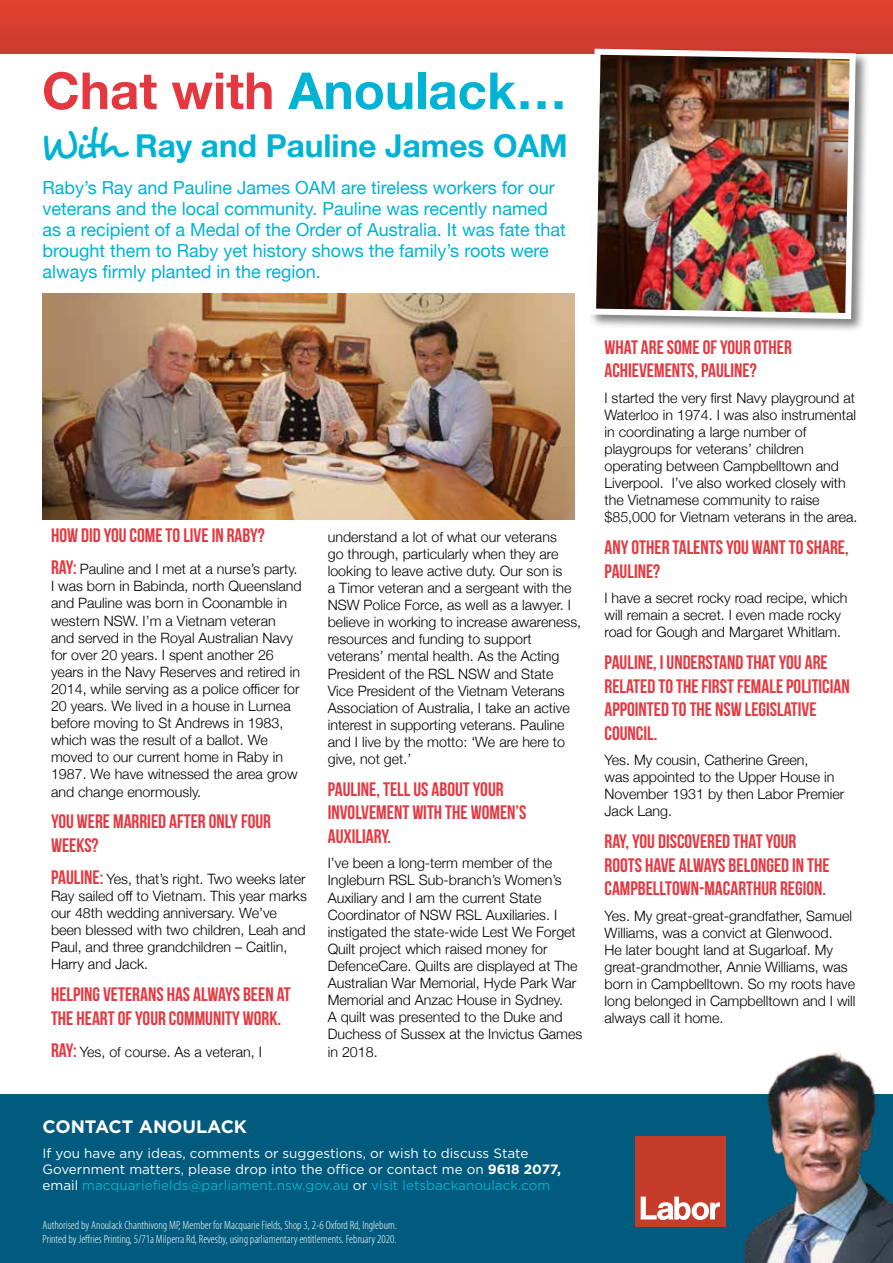
<style>
.page{position:relative;width:893px;height:1263px;background:#fff}
.page>*{position:absolute;margin:0;border:0;box-sizing:border-box;transform-origin:0 0}
.t1{font:700 51px "Helvetica Neue";color:#00b2d4}
.t2{font:700 31.5px "Helvetica Neue";color:#00b2d4}
.t3{font:700 19.5px/23.4px "Bebas Neue";color:#e43840}
.t4{font:18px/21px "Helvetica Neue";color:#00b2d4}
.t5{font:700 18px "Gotham";color:#fff}
.t6{font:300 14.25px/17.1px "Helvetica Neue";color:#000}
.t7{font:13.5px/16.2px "Gotham";color:#fff}
.t8{font:300 condensed 12px/14.4px "Myriad Pro";color:#fff}
.s1{color:#e43840}
.s2{font-family:"Desyrel";font-weight:400;font-size:42px}
.s3{font-family:"Bebas Neue";font-weight:700;font-size:19.5px;color:#e43840}
.s4{font-weight:700}
.s5{color:#00b2d4}
</style>
<div class="page">
<div style="left:0;top:0;width:893px;height:53px;background:#d63f30"></div>
<div style="left:0;top:1094px;width:893px;height:169px;background:#005b7e"></div>
<img style="left:744px;top:1051px;width:149px;height:212px">
<img style="left:43px;top:293px;width:531px;height:226px">
<div style="left:588px;top:47px;width:282px;height:286px;background:#000;opacity:.5"></div>
<img style="left:587px;top:47px;width:272px;height:275px">
<div style="left:635px;top:1136px;width:90px;height:90px;background:#c63c2a"></div>
<svg style="left:641px;top:1196px;width:79px;height:24px"></svg>
<h1 class="t1" style="left:42px;top:51px;width:527px"><span class="s1">Chat with</span> Anoulack…</h1>
<h2 class="t2" style="left:40px;top:121px;width:530px"><span class="s2">With</span> Ray and Pauline James OAM</h2>
<p class="t4" style="left:43px;top:178px;width:525px">Raby’s Ray and Pauline James OAM are tireless workers for our veterans and the local community. Pauline was recently named as a recipient of a Medal of the Order of Australia. It was fate that brought them to Raby yet history shows the family’s roots were always firmly planted in the region.</p>
<h3 class="t3" style="left:51px;top:524px;width:215px">HOW DID YOU COME TO LIVE IN RABY?</h3>
<p class="t6" style="left:51px;top:559px;width:252px"><span class="s3">RAY:</span> Pauline and I met at a nurse’s party.<br>I was born in Babinda, north Queensland and Pauline was born in Coonamble in western NSW. I’m a Vietnam veteran and served in the Royal Australian Navy for over 20 years. I spent another 26 years in the Navy Reserves and retired in 2014, while serving as a police officer for 20 years. We lived in a house in Lurnea before moving to St Andrews in 1983, which was the result of a ballot. We moved to our current home in Raby in 1987. We have witnessed the area grow and change enormously.</p>
<h3 class="t3" style="left:51px;top:810px;width:221px">YOU WERE MARRIED AFTER ONLY FOUR<br>WEEKS?</h3>
<p class="t6" style="left:51px;top:869px;width:257px"><span class="s3">PAULINE:</span> Yes, that’s right. Two weeks later Ray sailed off to Vietnam. This year marks our 48th wedding anniversary. We’ve been blessed with two children, Leah and Paul, and three grandchildren – Caitlin, Harry and Jack.</p>
<h3 class="t3" style="left:51px;top:982px;width:241px">HELPING VETERANS HAS ALWAYS BEEN AT<br>THE HEART OF YOUR COMMUNITY WORK.</h3>
<p class="t6" style="left:51px;top:1042px;width:212px"><span class="s3">RAY:</span> Yes, of course. As a veteran, I</p>
<p class="t6" style="left:328px;top:527px;width:255px">understand a lot of what our veterans<br>go through, particularly when they are looking to leave active duty. Our son is<br>a Timor veteran and a sergeant with the NSW Police Force, as well as a lawyer. I believe in working to increase awareness, resources and funding to support veterans’ mental health. As the Acting President of the RSL NSW and State Vice President of the Vietnam Veterans Association of Australia, I take an active interest in supporting veterans. Pauline and I live by the motto: ‘We are here to give, not get.’</p>
<h3 class="t3" style="left:328px;top:777px;width:200px">PAULINE, TELL US ABOUT YOUR<br>INVOLVEMENT WITH THE WOMEN’S<br>AUXILIARY.</h3>
<p class="t6" style="left:328px;top:854px;width:256px">I’ve been a long-term member of the Ingleburn RSL Sub-branch’s Women’s Auxiliary and I am the current State Coordinator of NSW RSL Auxiliaries. I instigated the state-wide Lest We Forget Quilt project which raised money for DefenceCare. Quilts are displayed at The Australian War Memorial, Hyde Park War Memorial and Anzac House in Sydney.<br>A quilt was presented to the Duke and Duchess of Sussex at the Invictus Games in 2018.</p>
<h3 class="t3" style="left:604px;top:335px;width:189px">WHAT ARE SOME OF YOUR OTHER<br>ACHIEVEMENTS, PAULINE?</h3>
<p class="t6" style="left:604px;top:388px;width:255px">I started the very first Navy playground at Waterloo in 1974. I was also instrumental in coordinating a large number of playgroups for veterans’ children operating between Campbelltown and Liverpool. I’ve also worked closely with the Vietnamese community to raise $85,000 for Vietnam veterans in the area.</p>
<h3 class="t3" style="left:604px;top:535px;width:246px">ANY OTHER TALENTS YOU WANT TO SHARE,<br>PAULINE?</h3>
<p class="t6" style="left:604px;top:588px;width:244px">I have a secret rocky road recipe, which will remain a secret. I even made rocky road for Gough and Margaret Whitlam.</p>
<h3 class="t3" style="left:604px;top:651px;width:247px">PAULINE, I UNDERSTAND THAT YOU ARE<br>RELATED TO THE FIRST FEMALE POLITICIAN<br>APPOINTED TO THE NSW LEGISLATIVE<br>COUNCIL.</h3>
<p class="t6" style="left:604px;top:750px;width:241px">Yes. My cousin, Catherine Green,<br>was appointed to the Upper House in<br>November 1931 by then Labor Premier<br>Jack Lang.</p>
<h3 class="t3" style="left:604px;top:830px;width:227px">RAY, YOU DISCOVERED THAT YOUR<br>ROOTS HAVE ALWAYS BELONGED IN THE<br>CAMPBELLTOWN-MACARTHUR REGION.</h3>
<p class="t6" style="left:604px;top:906px;width:253px">Yes. My great-great-grandfather, Samuel Williams, was a convict at Glenwood.<br>He later bought land at Sugarloaf. My great-grandmother, Annie Williams, was born in Campbelltown. So my roots have long belonged in Campbelltown and I will always call it home.</p>
<p class="t5" style="left:43px;top:1114px;width:206px">CONTACT ANOULACK</p>
<p class="t7" style="left:43px;top:1144px;width:520px">If you have any ideas, comments or suggestions, or wish to discuss State<br>Government matters, please drop into the office or contact me on <span class="s4">9618 2077, </span>email <span class="s5">macquariefields@parliament.nsw.gov.au</span> or <span class="s5">visit letsbackanoulack.com</span></p>
<p class="t8" style="left:43px;top:1217px;width:356px">Authorised by Anoulack Chanthivong MP, Member for Macquarie Fields, Shop 3, 2-6 Oxford Rd, Ingleburn.<br>Printed by Jeffries Printing, 5/71a Milperra Rd, Revesby, using parliamentary entitlements. February 2020.</p>
</div>
